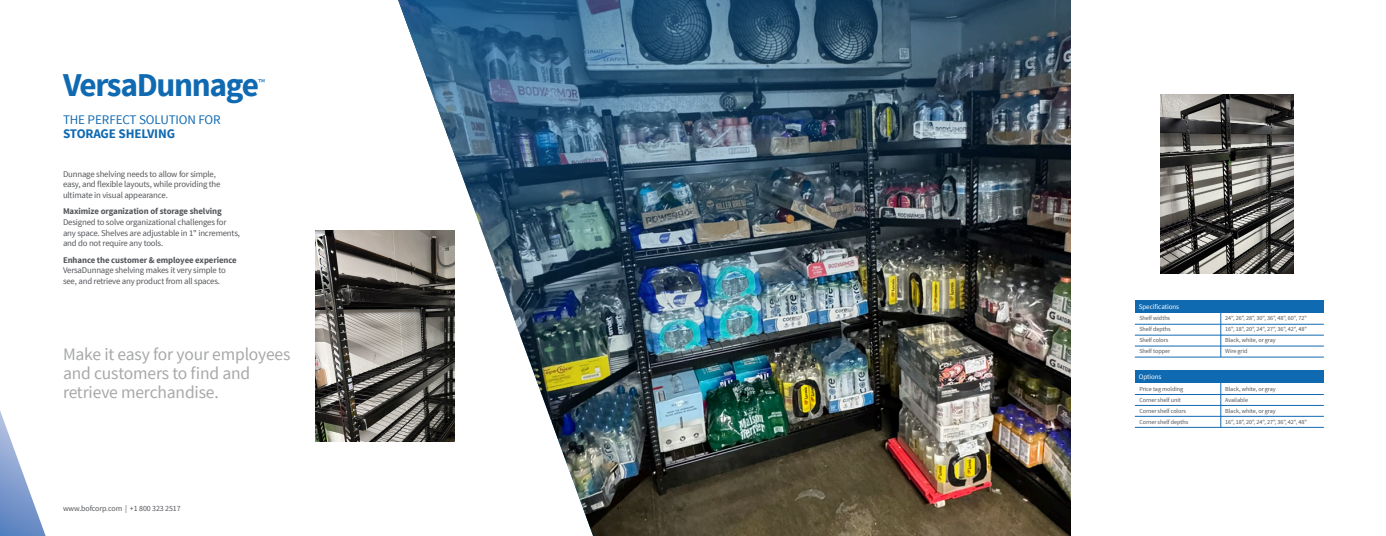
<style>
.page{position:relative;width:1386px;height:536px;background:#fff}
.page>*{position:absolute;margin:0;border:0;box-sizing:border-box;transform-origin:0 0}
.t1{font:700 33.25px "Source Sans Pro";letter-spacing:-.04em;color:#106ab2}
.t2{font:17.5px/19.2px "Source Sans Pro";letter-spacing:-.01em;color:#a7a8a9}
.t3{font:13.12px/14px "Source Sans Pro";letter-spacing:-.01em;color:#106ab2}
.t4{font:10.24px "Source Sans Pro";color:#106ab2}
.t5{font:8.75px/10.5px "Source Sans Pro";letter-spacing:-.02em;color:#54565a}
.t6{font:7.88px "Source Sans Pro";letter-spacing:-.01em;color:#54565a}
.t7{font:7px "Source Sans Pro";letter-spacing:-.01em;color:#fff}
.t8{font:6.12px "Source Sans Pro";letter-spacing:-.01em;color:#54565a}
.s1{font-weight:700}
</style>
<div class="page">
<img style="left:395px;top:0;width:877px;height:536px">
<svg style="left:0;top:411px;width:46px;height:125px"></svg>
<img style="left:315px;top:231px;width:140px;height:210px">
<img style="left:1161px;top:94px;width:132px;height:179px">
<hr style="left:1135px;top:324px;width:189px;height:1px;background:#106ab2">
<hr style="left:1135px;top:346px;width:189px;height:1px;background:#106ab2">
<hr style="left:1135px;top:335px;width:189px;height:1px;background:#106ab2">
<hr style="left:1135px;top:357px;width:189px;height:1px;background:#106ab2">
<hr style="left:1221px;top:309px;width:1px;height:48px;background:#106ab2">
<div style="left:1135px;top:300px;width:189px;height:12px;background:#106ab2"></div>
<hr style="left:1135px;top:394px;width:189px;height:1px;background:#106ab2">
<hr style="left:1135px;top:416px;width:189px;height:1px;background:#106ab2">
<hr style="left:1135px;top:405px;width:189px;height:1px;background:#106ab2">
<hr style="left:1135px;top:427px;width:189px;height:1px;background:#106ab2">
<hr style="left:1221px;top:379px;width:1px;height:48px;background:#106ab2">
<div style="left:1135px;top:370px;width:189px;height:12px;background:#106ab2"></div>
<p class="t1" style="left:63px;top:63px;width:198px">VersaDunnage</p>
<p class="t4" style="left:258px;top:76px;width:8px">™</p>
<p class="t3" style="left:63px;top:113px;width:159px">THE PERFECT SOLUTION FOR<br><span class="s1">STORAGE SHELVING</span></p>
<p class="t5" style="left:63px;top:169px;width:159px">Dunnage shelving needs to allow for simple, easy, and flexible layouts, while providing the ultimate in visual appearance.</p>
<p class="t5" style="left:63px;top:206px;width:179px"><span class="s1">Maximize organization of storage shelving </span>Designed to solve organizational challenges for any space. Shelves are adjustable in 1" increments, and do not require any tools.</p>
<p class="t5" style="left:63px;top:254px;width:175px"><span class="s1">Enhance the customer &amp; employee experience<br></span>VersaDunnage shelving makes it very simple to see, and retrieve any product from all spaces.</p>
<p class="t2" style="left:63px;top:344px;width:229px">Make it easy for your employees and customers to find and retrieve merchandise.</p>
<p class="t6" style="left:63px;top:503px;width:119px">www.bofcorp.com | +1 800 323 2517</p>
<p class="t7" style="left:1139px;top:302px;width:42px">Specifications</p>
<p class="t8" style="left:1139px;top:314px;width:32px">Shelf widths</p>
<p class="t8" style="left:1139px;top:325px;width:33px">Shelf depths</p>
<p class="t8" style="left:1139px;top:336px;width:31px">Shelf colors</p>
<p class="t8" style="left:1139px;top:347px;width:32px">Shelf topper</p>
<p class="t7" style="left:1139px;top:372px;width:24px">Options</p>
<p class="t8" style="left:1139px;top:385px;width:45px">Price tag molding</p>
<p class="t8" style="left:1139px;top:396px;width:43px">Corner shelf unit</p>
<p class="t8" style="left:1139px;top:406px;width:48px">Corner shelf colors</p>
<p class="t8" style="left:1139px;top:417px;width:50px">Corner shelf depths</p>
<p class="t8" style="left:1225px;top:314px;width:83px">24", 26", 28", 30", 36", 48", 60", 72"</p>
<p class="t8" style="left:1225px;top:325px;width:83px">16", 18", 20", 24", 27", 36", 42", 48"</p>
<p class="t8" style="left:1225px;top:336px;width:52px">Black, white, or gray</p>
<p class="t8" style="left:1225px;top:347px;width:24px">Wire grid</p>
<p class="t8" style="left:1225px;top:385px;width:52px">Black, white, or gray</p>
<p class="t8" style="left:1225px;top:396px;width:24px">Available</p>
<p class="t8" style="left:1225px;top:406px;width:52px">Black, white, or gray</p>
<p class="t8" style="left:1225px;top:417px;width:83px">16", 18", 20", 24", 27", 36", 42", 48"</p>
</div>
